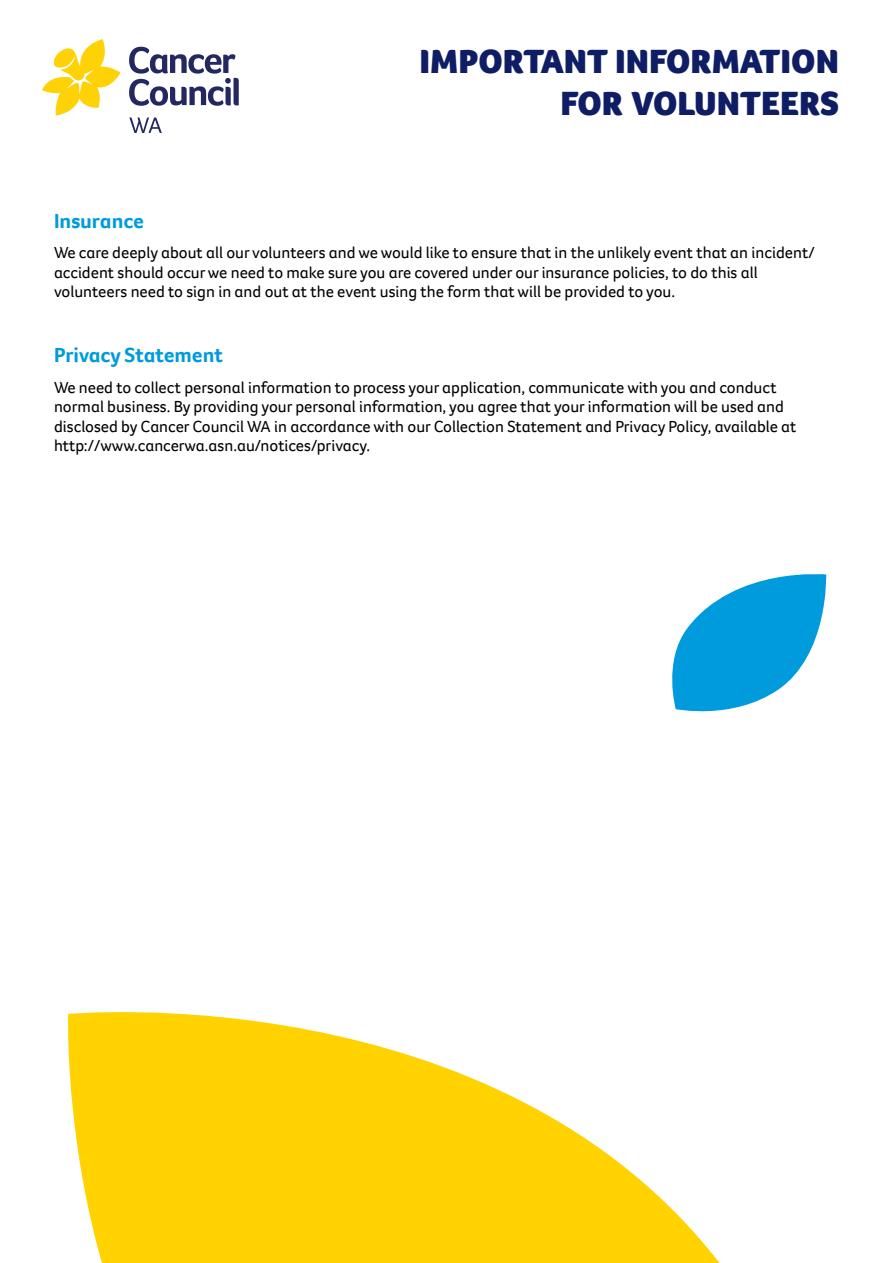
<style>
.page{position:relative;width:893px;height:1263px;background:#fff}
.page>*{position:absolute;margin:0;border:0;box-sizing:border-box;transform-origin:0 0}
.t1{font:900 34.5px/41.4px "Foco CC";color:#0f1e64;text-align:right}
.t2{font:700 21px "Foco CC";color:#009bdc}
.t3{font:16.5px/19.5px "Foco CC";color:#000}
</style>
<div class="page">
<svg style="left:42px;top:39px;width:79px;height:77px"></svg>
<svg style="left:129px;top:117px;width:33px;height:16px"></svg>
<svg style="left:129px;top:47px;width:110px;height:59px"></svg>
<svg style="left:68px;top:1012px;width:652px;height:251px;fill:#ffd200"></svg>
<svg style="left:672px;top:574px;width:155px;height:138px"></svg>
<p class="t2" style="left:54px;top:207px;width:91px">Insurance</p>
<h1 class="t1" style="left:420px;top:40px;width:421px">IMPORTANT INFORMATION<br>FOR VOLUNTEERS</h1>
<p class="t3" style="left:54px;top:243px;width:762px">We care deeply about all our volunteers and we would like to ensure that in the unlikely event that an incident/ accident should occur we need to make sure you are covered under our insurance policies, to do this all volunteers need to sign in and out at the event using the form that will be provided to you.</p>
<p class="t2" style="left:54px;top:341px;width:171px">Privacy Statement</p>
<p class="t3" style="left:54px;top:377px;width:744px">We need to collect personal information to process your application, communicate with you and conduct normal business. By providing your personal information, you agree that your information will be used and disclosed by Cancer Council WA in accordance with our Collection Statement and Privacy Policy, available at http://www.cancerwa.asn.au/notices/privacy.</p>
</div>
